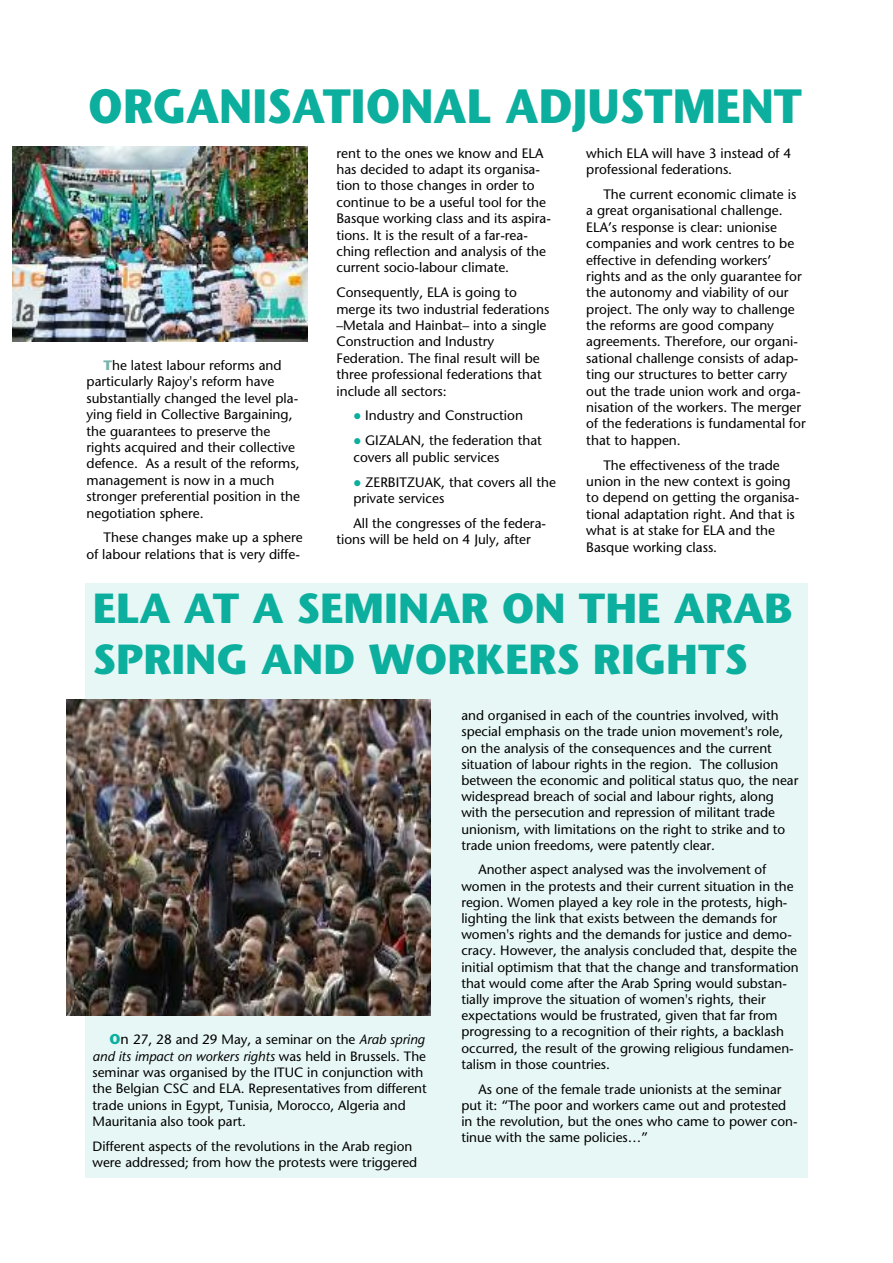
<style>
.page{position:relative;width:893px;height:1263px;background:#fff}
.page>*{position:absolute;margin:0;border:0;box-sizing:border-box;transform-origin:0 0}
.t1{font:700 48px "Stone Sans";color:#0cae9d;scale:.93 1}
.t2{font:700 42px/50.4px "Stone Sans";color:#0cae9d}
.t3{font:13.65px/16.4px "Stone Sans";color:#000}
.t4{font:13.5px/16.2px "Stone Sans";color:#000}
.s1{font-weight:700;color:#78b3aa}
.s2{color:#0cae9d}
.s3{font-weight:700;font-size:14.25px;color:#0cae9d}
.s4{font-size:14.25px}
.s5{font-style:italic}
</style>
<div class="page">
<img style="left:12px;top:146px;width:295px;height:196px">
<div style="left:85px;top:583px;width:723px;height:595px;background:#e7f7f5"></div>
<img style="left:66px;top:699px;width:364px;height:317px">
<h1 class="t1" style="left:88px;top:88px;width:769px">ORGANISATIONAL ADJUSTMENT</h1>
<p class="t3" style="left:87px;top:359px;width:215px;text-indent:17px"><span class="s1">T</span>he latest labour reforms and particularly Rajoy's reform have substantially changed the level pla&shy;ying field in Collective Bargaining, the guarantees to preserve the rights acquired and their collective defence. As a result of the reforms, management is now in a much stronger preferential position in the negotiation sphere.</p>
<p class="t3" style="left:87px;top:531px;width:218px;text-align:right">These changes make up a sphere<br>of labour relations that is very diffe-</p>
<p class="t3" style="left:336px;top:146px;width:216px">rent to the ones we know and ELA has decided to adapt its organisa&shy;tion to those changes in order to continue to be a useful tool for the Basque working class and its aspira&shy;tions. It is the result of a far-rea&shy;ching reflection and analysis of the current socio-labour climate.</p>
<p class="t3" style="left:336px;top:286px;width:214px">Consequently, ELA is going to merge its two industrial federations –Metala and Hainbat– into a single<br>Construction and Industry<br>Federation. The final result will be three professional federations that include all sectors:</p>
<p class="t3" style="left:353px;top:409px;width:171px"><span class="s2">●</span> Industry and Construction</p>
<p class="t3" style="left:353px;top:434px;width:190px"><span class="s2">●</span> GIZALAN, the federation that covers all public services</p>
<p class="t3" style="left:353px;top:475px;width:204px"><span class="s2">●</span> ZERBITZUAK, that covers all the private services</p>
<p class="t3" style="left:336px;top:516px;width:211px;text-indent:17px">All the congresses of the federa&shy;tions will be held on 4 July, after</p>
<p class="t3" style="left:586px;top:146px;width:206px">which ELA will have 3 instead of 4 professional federations.</p>
<p class="t3" style="left:586px;top:187px;width:221px;text-indent:17px">The current economic climate is a great organisational challenge.<br>ELA’s response is clear: unionise companies and work centres to be effective in defending workers’ rights and as the only guarantee for the autonomy and viability of our project. The only way to challenge the reforms are good company agreements. Therefore, our organi&shy;sational challenge consists of adap&shy;ting our structures to better carry out the trade union work and orga&shy;nisation of the workers. The merger of the federations is fundamental for that to happen.</p>
<p class="t3" style="left:586px;top:458px;width:214px;text-indent:17px">The effectiveness of the trade union in the new context is going to depend on getting the organisa&shy;tional adaptation right. And that is what is at stake for ELA and the<br>Basque working class.</p>
<h2 class="t2" style="left:93px;top:588px;width:701px">ELA AT A SEMINAR ON THE ARAB<br>SPRING AND WORKERS RIGHTS</h2>
<p class="t4" style="left:93px;top:1033px;width:336px;text-indent:17px"><span class="s3">O</span><span class="s4">n</span> 27, 28 and 29 May, a seminar on the <span class="s5">Arab spring and its impact on workers rights</span> was held in Brussels. The seminar was organised by the ITUC in conjunction with the Belgian CSC and ELA. Representatives from different trade unions in Egypt, Tunisia, Morocco, Algeria and Mauritania also took part.</p>
<p class="t4" style="left:93px;top:1139px;width:326px">Different aspects of the revolutions in the Arab region were addressed; from how the protests were triggered</p>
<p class="t4" style="left:461px;top:709px;width:338px">and organised in each of the countries involved, with special emphasis on the trade union movement's role, on the analysis of the consequences and the current situation of labour rights in the region. The collusion between the economic and political status quo, the near widespread breach of social and labour rights, along with the persecution and repression of militant trade unionism, with limitations on the right to strike and to trade union freedoms, were patently clear.</p>
<p class="t4" style="left:461px;top:863px;width:339px;text-indent:17px">Another aspect analysed was the involvement of women in the protests and their current situation in the region. Women played a key role in the protests, high&shy;lighting the link that exists between the demands for women's rights and the demands for justice and demo&shy;cracy. However, the analysis concluded that, despite the initial optimism that that the change and transformation that would come after the Arab Spring would substan&shy;tially improve the situation of women's rights, their expectations would be frustrated, given that far from progressing to a recognition of their rights, a backlash occurred, the result of the growing religious fundamen&shy;talism in those countries.</p>
<p class="t4" style="left:461px;top:1082px;width:338px;text-indent:17px">As one of the female trade unionists at the seminar put it: “The poor and workers came out and protested in the revolution, but the ones who came to power con&shy;tinue with the same policies…”</p>
</div>
